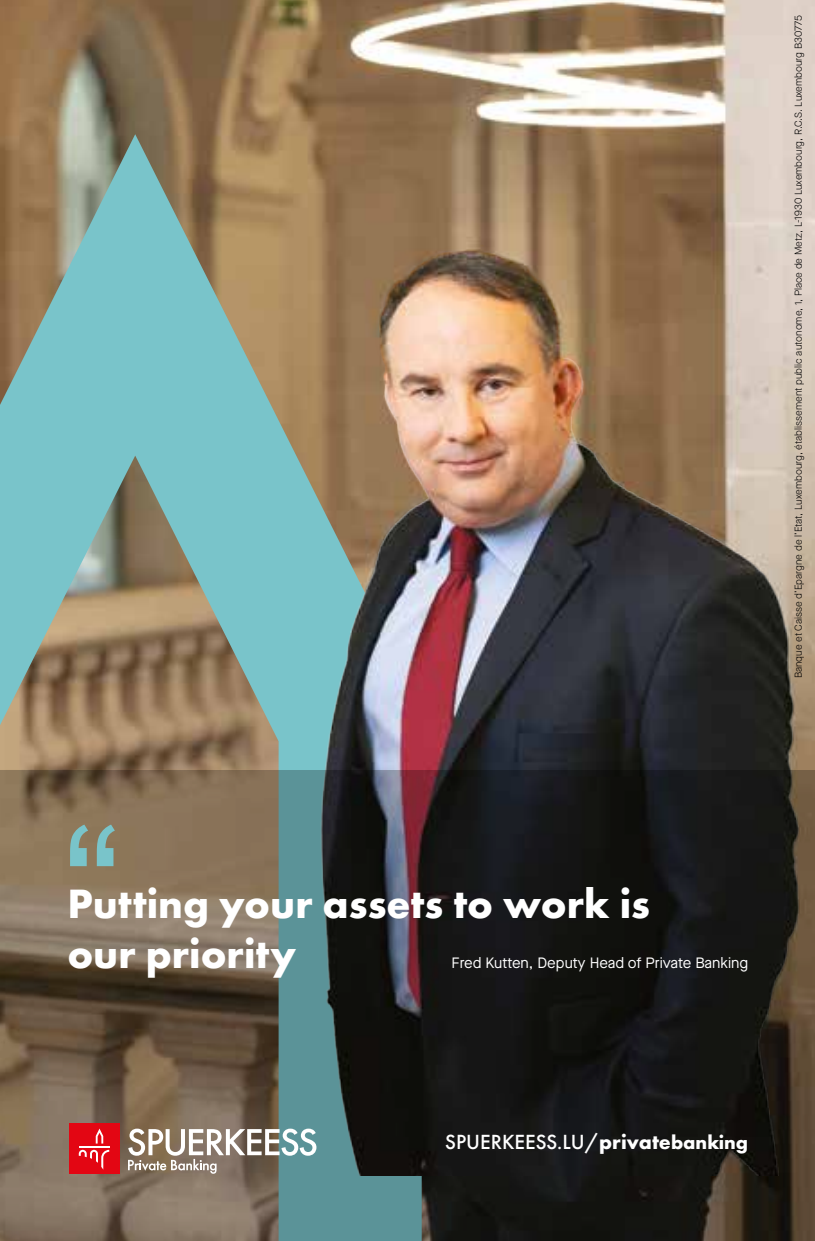
<style>
.page{position:relative;width:815px;height:1241px;background:#fff}
.page>*{position:absolute;margin:0;border:0;box-sizing:border-box;transform-origin:0 0}
.t1{font:700 42.5px/50px "Futura PT";color:#fff}
.t2{font:500 21.25px "Futura PT";color:#fff}
.t3{font:15px "Maison Neue";color:#fff}
.t4{font:300 10px "Maison Neue";color:#000}
.s1{font-weight:700}
.s2{font-weight:700;font-size:20px}
</style>
<div class="page">
<img style="left:0;top:0;width:815px;height:770px">
<svg style="left:0;top:134px;width:96px;height:636px;background:#8ba497"></svg>
<img style="left:96px;top:117px;width:718px;height:653px">
<svg style="left:0;top:770px;width:815px;height:470px;background:#403d35"></svg>
<svg style="left:70px;top:824px;width:45px;height:42px;background:#829f94"></svg>
<div style="left:69px;top:1123px;width:50px;height:50px;background:#e30613"></div>
<svg style="left:96px;top:1128px;width:7px;height:15px"></svg>
<hr style="left:79px;top:1145px;width:30px;height:2px;background:#fff">
<svg style="left:79px;top:1149px;width:30px;height:20px"></svg>
<svg style="left:128px;top:1128px;width:188px;height:45px"></svg>
<p class="t4" style="left:792px;top:678px;width:664px;rotate:-90deg">Banque et Caisse d’Epargne de l’Etat, Luxembourg, établissement public autonome, 1, Place de Metz, L-1930 Luxembourg, R.C.S. Luxembourg B30775</p>
<h1 class="t1" style="left:67px;top:877px;width:584px">Putting your assets to work is our priority</h1>
<h3 class="t3" style="left:452px;top:952px;width:298px">Fred Kutten, Deputy Head of Private Banking</h3>
<h2 class="t2" style="left:445px;top:1128px;width:305px">SPUERKEESS.LU/<span class="s1">private</span><span class="s2">banking</span></h2>
</div>
